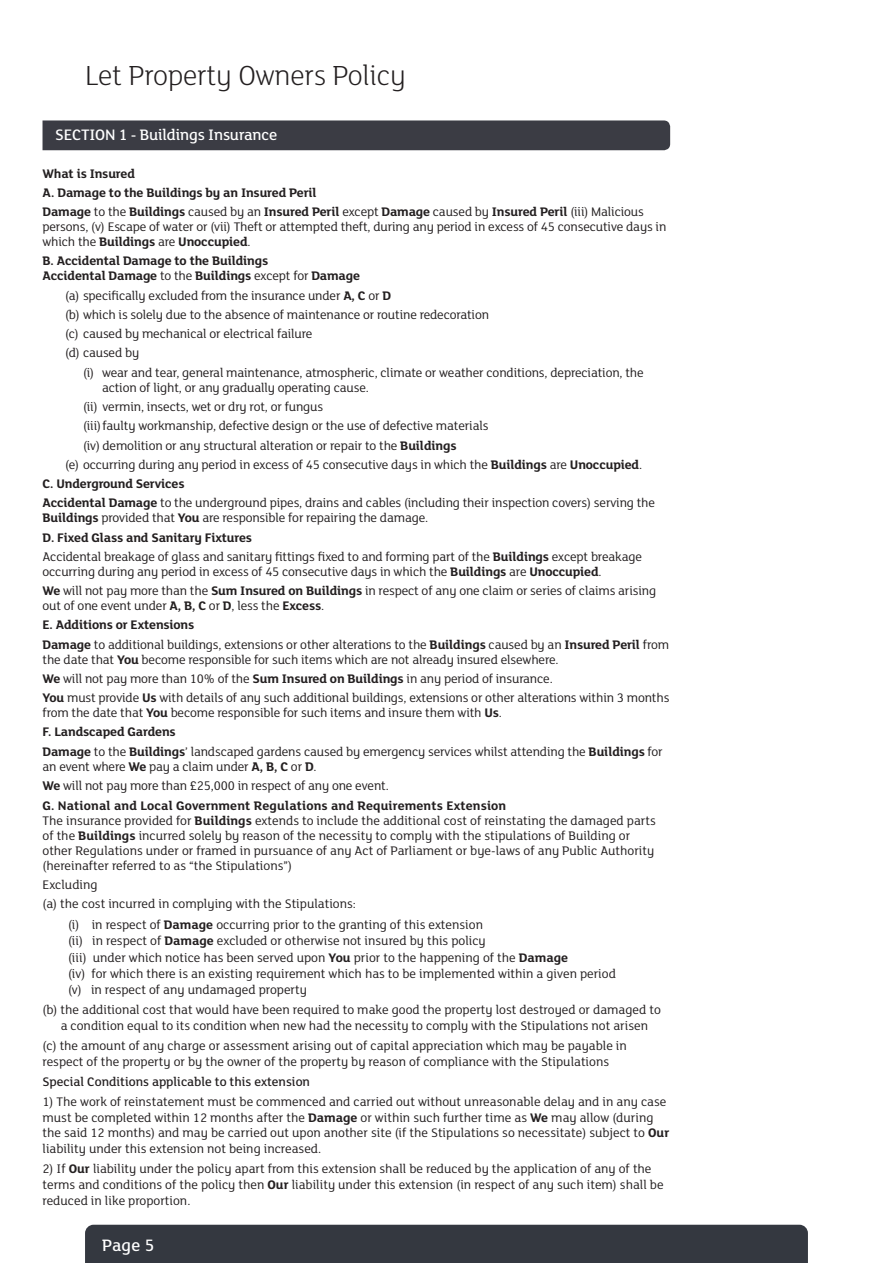
<style>
.page{position:relative;width:893px;height:1263px;background:#fff}
.page>*{position:absolute;margin:0;border:0;box-sizing:border-box;transform-origin:0 0}
.t1{font:300 30px "FS Lola";letter-spacing:-.01em;color:#231f20}
.t2{font:500 18px "FS Lola";color:#fff}
.t3{font:500 16.5px "FS Lola";letter-spacing:-.01em;color:#fff}
.t4{font:13.65px/19.5px "FS Lola";letter-spacing:-.01em;color:#231f20}
.t5{font:13.5px/19.2px "FS Lola";letter-spacing:-.01em;color:#231f20}
.t6{font:700 13.5px/19.2px "FS Lola";letter-spacing:-.01em;color:#231f20}
.t7{font:500 13.5px "FS Lola";color:#231f20}
.s1{font-weight:400}
.s2{font-weight:700}
</style>
<div class="page">
<div style="left:85px;top:1225px;width:723px;height:38px;background:#343840"></div>
<div style="left:43px;top:120px;width:627px;height:30px;background:#3b3c44"></div>
<h1 class="t1" style="left:85px;top:55px;width:322px">Let Property Owners Policy</h1>
<p class="t3" style="left:55px;top:124px;width:224px">SECTION 1 - Buildings Insurance</p>
<p class="t6" style="left:43px;top:163px;width:603px">What is Insured<br>A. Damage to the Buildings by an Insured Peril<br>Damage <span class="s1">to the</span> Buildings <span class="s1">caused by an</span> Insured Peril <span class="s1">except</span> Damage <span class="s1">caused by</span> Insured Peril <span class="s1">(iii) Malicious</span></p>
<p class="t5" style="left:43px;top:219px;width:625px;line-height:15px">persons, (v) Escape of water or (vii) Theft or attempted theft, during any period in excess of 45 consecutive days in which the <span class="s2">Buildings</span> are <span class="s2">Unoccupied</span>.</p>
<p class="t6" style="left:43px;top:253px;width:319px;line-height:15px">B. Accidental Damage to the Buildings<br>Accidental Damage <span class="s1">to the</span> Buildings <span class="s1">except for</span> Damage</p>
<p class="t5" style="left:65px;top:285px;width:426px">(a) specifically excluded from the insurance under <span class="s2">A, C</span> or <span class="s2">D<br></span>(b) which is solely due to the absence of maintenance or routine redecoration (c) caused by mechanical or electrical failure<br>(d) caused by</p>
<p class="t5" style="left:102px;top:364px;width:543px;line-height:15px;text-indent:-19px">(i) wear and tear, general maintenance, atmospheric, climate or weather conditions, depreciation, the action of light, or any gradually operating cause.</p>
<p class="t5" style="left:83px;top:396px;width:242px">(ii) vermin, insects, wet or dry rot, or fungus</p>
<p class="t5" style="left:83px;top:416px;width:407px">(iii)faulty workmanship, defective design or the use of defective materials</p>
<p class="t5" style="left:83px;top:435px;width:375px">(iv) demolition or any structural alteration or repair to the <span class="s2">Buildings</span></p>
<p class="t5" style="left:65px;top:454px;width:579px">(e) occurring during any period in excess of 45 consecutive days in which the <span class="s2">Buildings</span> are <span class="s2">Unoccupied</span>.</p>
<p class="t6" style="left:43px;top:473px;width:144px">C. Underground Services</p>
<p class="t5" style="left:43px;top:493px;width:614px"><span class="s2">Accidental Damage</span> to the underground pipes, drains and cables (including their inspection covers) serving the</p>
<p class="t5" style="left:43px;top:508px;width:601px"><span class="s2">Buildings</span> provided that <span class="s2">You</span> are responsible for repairing the damage.<br><span class="s2">D. Fixed Glass and Sanitary Fixtures<br></span>Accidental breakage of glass and sanitary fittings fixed to and forming part of the <span class="s2">Buildings</span> except breakage</p>
<p class="t5" style="left:43px;top:561px;width:615px">occurring during any period in excess of 45 consecutive days in which the <span class="s2">Buildings</span> are <span class="s2">Unoccupied</span>.<br><span class="s2">We</span> will not pay more than the <span class="s2">Sum Insured on Buildings</span> in respect of any one claim or series of claims arising</p>
<p class="t5" style="left:43px;top:595px;width:628px">out of one event under <span class="s2">A, B, C</span> or <span class="s2">D</span>, less the <span class="s2">Excess</span>.<br><span class="s2">E. Additions or Extensions<br>Damage</span> to additional buildings, extensions or other alterations to the <span class="s2">Buildings</span> caused by an <span class="s2">Insured Peril</span> from</p>
<p class="t5" style="left:43px;top:649px;width:628px">the date that <span class="s2">You</span> become responsible for such items which are not already insured elsewhere.<br><span class="s2">We</span> will not pay more than 10% of the <span class="s2">Sum Insured on Buildings</span> in any period of insurance.<br><span class="s2">You</span> must provide <span class="s2">Us</span> with details of any such additional buildings, extensions or other alterations within 3 months</p>
<p class="t5" style="left:43px;top:702px;width:622px">from the date that <span class="s2">You</span> become responsible for such items and insure them with <span class="s2">Us</span>.<br><span class="s2">F. Landscaped Gardens<br>Damage</span> to the <span class="s2">Buildings</span>’ landscaped gardens caused by emergency services whilst attending the <span class="s2">Buildings</span> for</p>
<p class="t4" style="left:43px;top:756px;width:348px">an event where <span class="s2">We</span> pay a claim under <span class="s2">A, B, C</span> or <span class="s2">D</span>.<br><span class="s2">We</span> will not pay more than £25,000 in respect of any one event.</p>
<p class="t5" style="left:43px;top:797px;width:615px;line-height:15px"><span class="s2">G. National and Local Government Regulations and Requirements Extension<br></span>The insurance provided for <span class="s2">Buildings</span> extends to include the additional cost of reinstating the damaged parts of the <span class="s2">Buildings</span> incurred solely by reason of the necessity to comply with the stipulations of Building or other Regulations under or framed in pursuance of any Act of Parliament or bye-laws of any Public Authority (hereinafter referred to as “the Stipulations”)</p>
<p class="t5" style="left:43px;top:874px;width:315px">Excluding<br>(a) the cost incurred in complying with the Stipulations:</p>
<p class="t5" style="left:68px;top:916px;width:549px;line-height:16.4px">(i) in respect of <span class="s2">Damage</span> occurring prior to the granting of this extension<br>(ii) in respect of <span class="s2">Damage</span> excluded or otherwise not insured by this policy<br>(iii) under which notice has been served upon <span class="s2">You</span> prior to the happening of the <span class="s2">Damage<br></span>(iv) for which there is an existing requirement which has to be implemented within a given period (v) in respect of any undamaged property</p>
<p class="t5" style="left:43px;top:1001px;width:620px;line-height:15.8px;text-align:center">(b) the additional cost that would have been required to make good the property lost destroyed or damaged to a condition equal to its condition when new had the necessity to comply with the Stipulations not arisen</p>
<p class="t5" style="left:43px;top:1037px;width:586px;line-height:15.8px">(c) the amount of any charge or assessment arising out of capital appreciation which may be payable in respect of the property or by the owner of the property by reason of compliance with the Stipulations</p>
<p class="t7" style="left:43px;top:1072px;width:269px">Special Conditions applicable to this extension</p>
<p class="t5" style="left:43px;top:1093px;width:628px;line-height:15.8px">1) The work of reinstatement must be commenced and carried out without unreasonable delay and in any case must be completed within 12 months after the <span class="s2">Damage</span> or within such further time as <span class="s2">We</span> may allow (during the said 12 months) and may be carried out upon another site (if the Stipulations so necessitate) subject to <span class="s2">Our </span>liability under this extension not being increased.</p>
<p class="t5" style="left:43px;top:1160px;width:623px;line-height:15.8px">2) If <span class="s2">Our</span> liability under the policy apart from this extension shall be reduced by the application of any of the terms and conditions of the policy then <span class="s2">Our</span> liability under this extension (in respect of any such item) shall be reduced in like proportion.</p>
<h2 class="t2" style="left:102px;top:1233px;width:54px">Page 5</h2>
</div>
